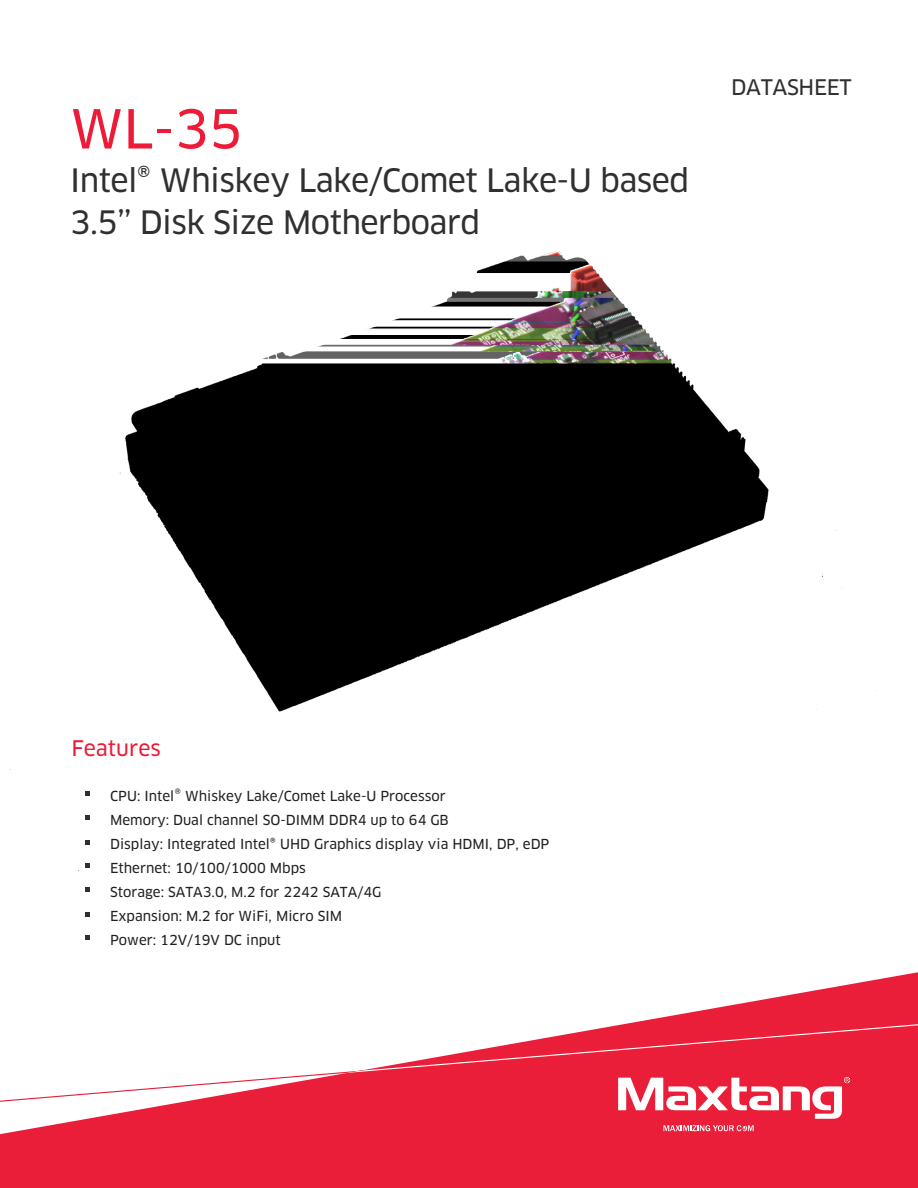
<style>
.page{position:relative;width:918px;height:1188px;background:#fff}
.page>*{position:absolute;margin:0;border:0;box-sizing:border-box;transform-origin:0 0}
.t1{font:52.5px "Clan Pro News";color:#ed1b37}
.t2{font:31.5px/42px "Clan Pro News";letter-spacing:-.02em;color:#303030}
.t3{font:21px "Clan Pro News";letter-spacing:-.02em;color:#303030}
.t4{font:21px "Clan Pro News";color:#ed1b37}
.t5{font:13.5px/24px "Clan Pro News";color:#231f20}
.s1{font-size:15px;color:#303030}
</style>
<div class="page">
<svg style="left:0;top:972px;width:918px;height:216px;fill:#ea1e38"></svg>
<svg style="left:663px;top:1125px;width:91px;height:6px"></svg>
<svg style="left:0;top:1024px;width:918px;height:95px"></svg>
<svg style="left:791px;top:1125px;width:51px;height:6px"></svg>
<svg style="left:85px;top:912px;width:5px;height:4px"></svg>
<svg style="left:85px;top:935px;width:5px;height:4px"></svg>
<img style="left:10px;top:251px;width:868px;height:641px">
<img style="left:551px;top:738px;width:327px;height:128px">
<h1 class="t1" style="left:70px;top:98px;width:174px">WL-35</h1>
<h2 class="t2" style="left:70px;top:159px;width:620px">Intel® Whiskey Lake/Comet Lake-U based<br>3.5’’ Disk Size Motherboard</h2>
<h3 class="t3" style="left:731px;top:75px;width:122px">DATASHEET</h3>
<h3 class="t4" style="left:71px;top:736px;width:91px">Features</h3>
<p class="t5" style="left:110px;top:784px;width:441px">CPU: Intel<span class="s1">®</span> Whiskey Lake/Comet Lake-U Processor<br>Memory: Dual channel SO-DIMM DDR4 up to 64 GB<br>Display: Integrated Intel® UHD Graphics display via HDMI, DP, eDP Ethernet: 10/100/1000 Mbps<br>Storage: SATA3.0, M.2 for 2242 SATA/4G<br>Expansion: M.2 for WiFi, Micro SIM<br>Power: 12V/19V DC input</p>
</div>
